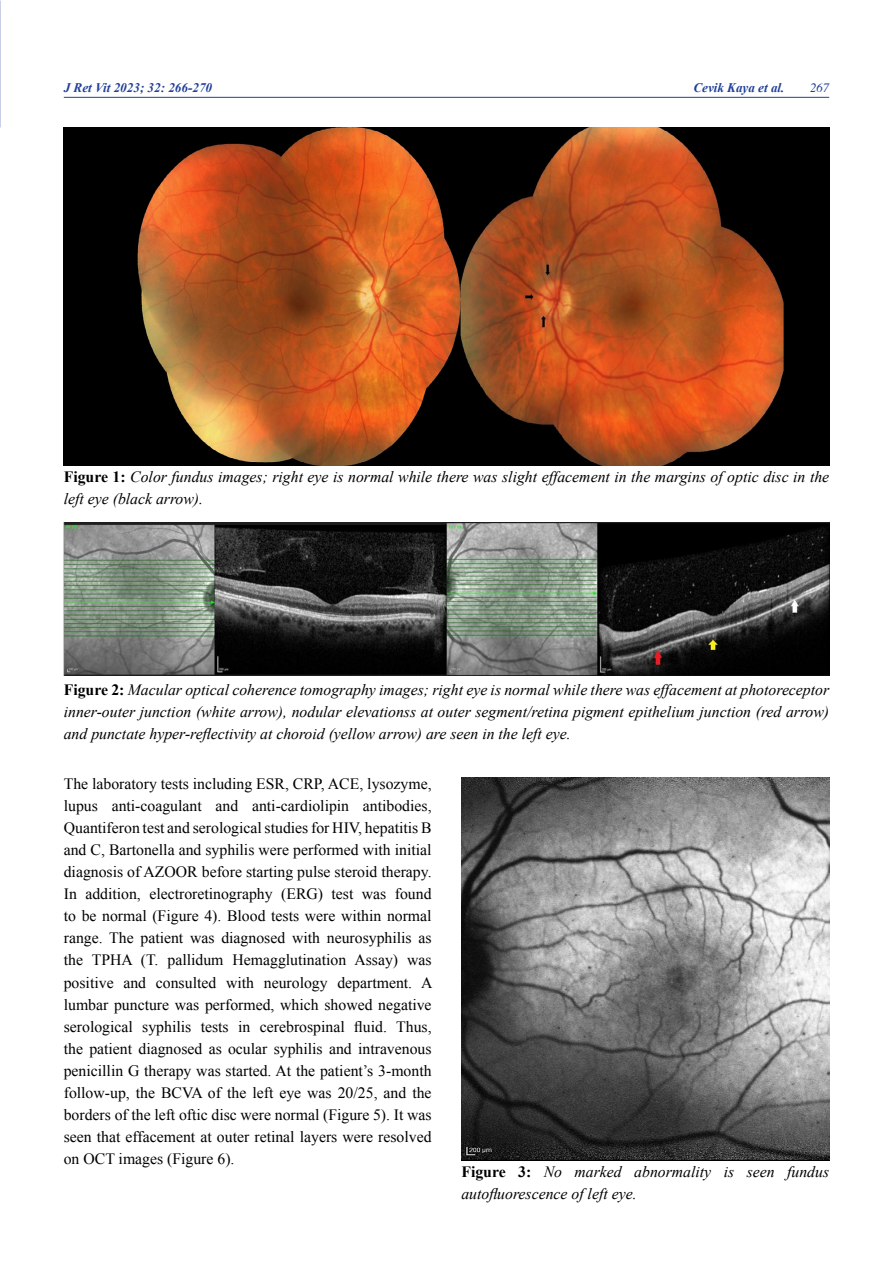
<style>
.page{position:relative;width:893px;height:1263px;background:#fff}
.page>*{position:absolute;margin:0;border:0;box-sizing:border-box;transform-origin:0 0}
.t1{font:15.75px/22px "Times New Roman";color:#000;text-align:justify}
.t2{font:italic 15.75px/21.8px "Times New Roman";color:#000}
.t3{font:italic 700 13.2px "Times New Roman";color:#21409a}
.t4{font:italic 12.75px "Times";color:#21409a}
.s1{font-weight:700;font-style:normal}
</style>
<div class="page">
<hr style="left:64px;top:97px;width:765px;height:1px;background:#21409a">
<img style="left:64px;top:128px;width:765px;height:337px">
<img style="left:64px;top:523px;width:765px;height:152px">
<img style="left:461px;top:778px;width:368px;height:382px">
<p class="t3" style="left:64px;top:78px;width:150px">J Ret Vit 2023; 32: 266-270</p>
<p class="t3" style="left:693px;top:78px;width:93px">Cevik Kaya et al.</p>
<p class="t4" style="left:810px;top:80px;width:21px">267</p>
<p class="t2" style="left:64px;top:466px;width:767px"><span class="s1">Figure 1:</span> Color fundus images; right eye is normal while there was slight effacement in the margins of optic disc in the left eye (black arrow).</p>
<p class="t2" style="left:64px;top:678px;width:767px;text-align:justify"><span class="s1">Figure 2:</span> Macular optical coherence tomography images; right eye is normal while there was effacement at photoreceptor inner-outer junction (white arrow), nodular elevationss at outer segment/retina pigment epithelium junction (red arrow) and punctate hyper-reflectivity at choroid (yellow arrow) are seen in the left eye.</p>
<p class="t1" style="left:64px;top:772px;width:370px">The laboratory tests including ESR, CRP, ACE, lysozyme, lupus anti-coagulant and anti-cardiolipin antibodies, Quantiferon test and serological studies for HIV, hepatitis B and C, Bartonella and syphilis were performed with initial diagnosis of AZOOR before starting pulse steroid therapy.<br>In addition, electroretinography (ERG) test was found to be normal (Figure 4). Blood tests were within normal range. The patient was diagnosed with neurosyphilis as the TPHA (T. pallidum Hemagglutination Assay) was positive and consulted with neurology department. A lumbar puncture was performed, which showed negative serological syphilis tests in cerebrospinal fluid. Thus, the patient diagnosed as ocular syphilis and intravenous penicillin G therapy was started. At the patient’s 3-month follow-up, the BCVA of the left eye was 20/25, and the borders of the left oftic disc were normal (Figure 5). It was seen that effacement at outer retinal layers were resolved on OCT images (Figure 6).</p>
<p class="t2" style="left:461px;top:1161px;width:369px"><span class="s1">Figure 3:</span> No marked abnormality is seen fundus autofluorescence of left eye.</p>
</div>
